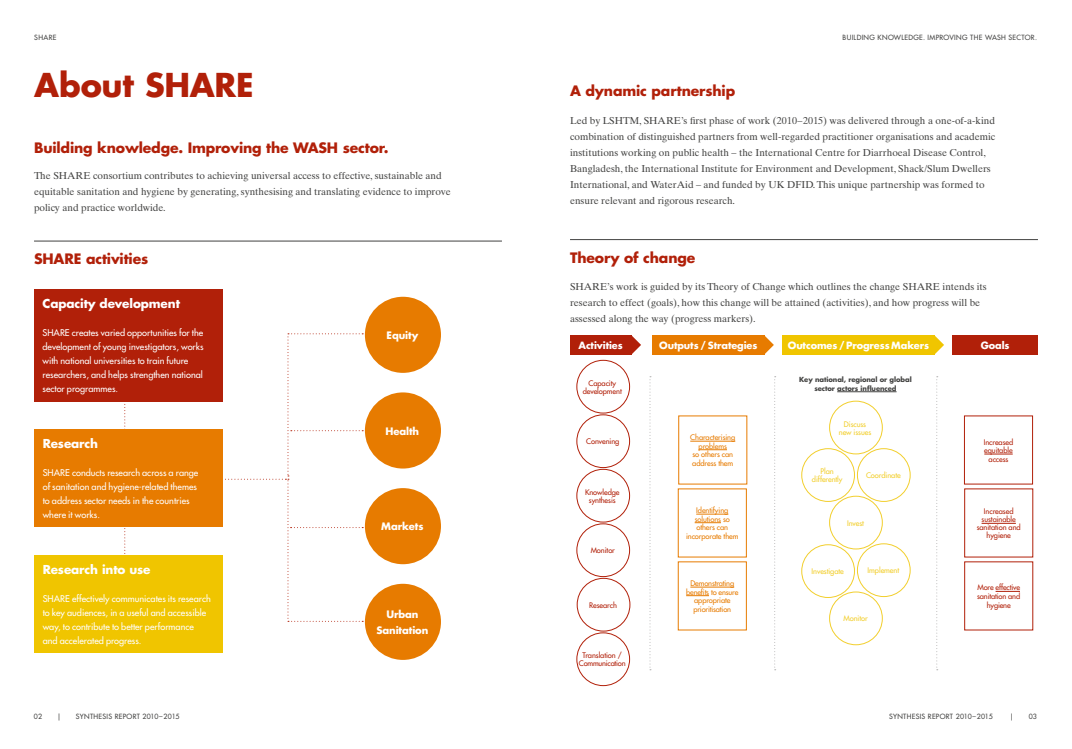
<style>
.page{position:relative;width:1072px;height:749px;background:#fff}
.page>*{position:absolute;margin:0;border:0;box-sizing:border-box;transform-origin:0 0}
.t1{font:700 32px "Futura Std";letter-spacing:-.01em;color:#b12009}
.t2{font:700 14px "Futura Std";letter-spacing:-.01em;color:#b12009}
.t3{font:700 12px "Futura Std";letter-spacing:-.01em;color:#fff}
.t4{font:10px/16px "Times Ten LT Std";color:#424241}
.t5{font:700 10px/16px "Futura Std";letter-spacing:-.01em;color:#fff;text-align:center}
.t6{font:700 9.7px "Futura Std";letter-spacing:-.01em;color:#fff}
.t7{font:500 9px/14px "Futura Std";color:#fff}
.t8{font:500 7.5px/8.6px "Futura Std";letter-spacing:-.01em;color:#b12009;text-align:center}
.t9{font:500 7.5px/8.6px "Futura Std";letter-spacing:-.01em;color:#e77b00;text-align:center}
.t10{font:500 7.5px/8px "Futura Std";letter-spacing:-.01em;color:#f0c500;text-align:center}
.t11{font:500 7.5px/8px "Futura Std";letter-spacing:-.03em;color:#b12009;text-align:center}
.t12{font:500 7px "Futura Std";letter-spacing:.04em;color:#424241}
.t13{font:700 6.8px/8.9px "Futura Std";letter-spacing:-.01em;color:#424241;text-align:center}
</style>
<div class="page">
<svg style="left:221px;top:333px;width:142px;height:288px"></svg>
<svg style="left:124px;top:401px;width:2px;height:153px"></svg>
<div style="left:34px;top:288px;width:188px;height:113px;background:#b12009"></div>
<hr style="left:34px;top:241px;width:468px;height:1px;background:#424241">
<div style="left:34px;top:429px;width:188px;height:97px;background:#e77b00"></div>
<div style="left:34px;top:555px;width:188px;height:97px;background:#f0c500"></div>
<hr style="left:570px;top:239px;width:467px;height:1px;background:#424241">
<div style="left:365px;top:297px;width:76px;height:76px;background:#e77b00;border-radius:50%"></div>
<div style="left:365px;top:392px;width:76px;height:76px;background:#e77b00;border-radius:50%"></div>
<div style="left:365px;top:488px;width:76px;height:76px;background:#e77b00;border-radius:50%"></div>
<div style="left:365px;top:583px;width:76px;height:76px;background:#e77b00;border-radius:50%"></div>
<svg style="left:649px;top:376px;width:2px;height:294px"></svg>
<svg style="left:774px;top:376px;width:1px;height:294px"></svg>
<svg style="left:936px;top:376px;width:1px;height:294px"></svg>
<div style="left:576px;top:414px;width:54px;height:54px;border:1px solid #b12009;border-radius:50%"></div>
<div style="left:576px;top:468px;width:54px;height:54px;border:1px solid #b12009;border-radius:50%"></div>
<div style="left:576px;top:360px;width:54px;height:53px;border:1px solid #b12009;border-radius:50%"></div>
<div style="left:576px;top:577px;width:54px;height:54px;border:1px solid #b12009;border-radius:50%"></div>
<div style="left:576px;top:632px;width:54px;height:53px;border:1px solid #b12009;border-radius:50%"></div>
<div style="left:576px;top:523px;width:54px;height:54px;border:1px solid #b12009;border-radius:50%"></div>
<hr style="left:690px;top:441px;width:45px;height:1px;background:#e77b00">
<svg style="left:698px;top:449px;width:29px;height:1px"></svg>
<hr style="left:696px;top:513px;width:32px;height:1px;background:#e77b00">
<svg style="left:694px;top:522px;width:27px;height:1px"></svg>
<hr style="left:690px;top:586px;width:44px;height:1px;background:#e77b00">
<svg style="left:686px;top:595px;width:23px;height:1px"></svg>
<div style="left:829px;top:400px;width:53px;height:54px;border:1px solid #f0c500;border-radius:50%"></div>
<div style="left:857px;top:448px;width:53px;height:53px;border:1px solid #f0c500;border-radius:50%"></div>
<div style="left:801px;top:448px;width:54px;height:53px;border:1px solid #f0c500;border-radius:50%"></div>
<div style="left:829px;top:495px;width:53px;height:54px;border:1px solid #f0c500;border-radius:50%"></div>
<div style="left:857px;top:543px;width:53px;height:54px;border:1px solid #f0c500;border-radius:50%"></div>
<div style="left:801px;top:544px;width:54px;height:53px;border:1px solid #f0c500;border-radius:50%"></div>
<div style="left:829px;top:591px;width:53px;height:54px;border:1px solid #f0c500;border-radius:50%"></div>
<svg style="left:984px;top:453px;width:28px;height:1px"></svg>
<div style="left:964px;top:415px;width:69px;height:69px;border:1px solid #b12009"></div>
<hr style="left:981px;top:523px;width:34px;height:1px;background:#b12009">
<svg style="left:995px;top:591px;width:25px;height:1px"></svg>
<hr style="left:837px;top:391px;width:59px;height:1px;background:#424241">
<div style="left:570px;top:335px;width:61px;height:19px;background:#b12009"></div>
<svg style="left:631px;top:335px;width:10px;height:19px"></svg>
<div style="left:652px;top:335px;width:112px;height:19px;background:#e77b00"></div>
<svg style="left:764px;top:335px;width:10px;height:19px"></svg>
<div style="left:782px;top:335px;width:152px;height:19px;background:#f0c500"></div>
<svg style="left:934px;top:335px;width:10px;height:19px"></svg>
<div style="left:952px;top:335px;width:85px;height:19px;background:#b12009"></div>
<p class="t12" style="left:34px;top:33px;width:24px">SHARE</p>
<p class="t12" style="left:842px;top:33px;width:196px">BUILDING KNOWLEDGE. IMPROVING THE WASH SECTOR.</p>
<h1 class="t1" style="left:34px;top:63px;width:221px">About SHARE</h1>
<h2 class="t2" style="left:34px;top:138px;width:356px">Building knowledge. Improving the WASH sector.</h2>
<p class="t4" style="left:34px;top:167px;width:418px">The SHARE consortium contributes to achieving universal access to effective, sustainable and equitable sanitation and hygiene by generating, synthesising and translating evidence to improve policy and practice worldwide.</p>
<h2 class="t2" style="left:34px;top:249px;width:116px">SHARE activities</h2>
<p class="t3" style="left:43px;top:295px;width:139px">Capacity development</p>
<p class="t7" style="left:43px;top:325px;width:162px">SHARE creates varied opportunities for the development of young investigators, works with national universities to train future researchers, and helps strengthen national sector programmes.</p>
<p class="t3" style="left:43px;top:435px;width:57px">Research</p>
<p class="t7" style="left:43px;top:465px;width:157px">SHARE conducts research across a range of sanitation and hygiene-related themes to address sector needs in the countries where it works.</p>
<p class="t3" style="left:43px;top:561px;width:109px">Research into use</p>
<p class="t7" style="left:43px;top:591px;width:169px">SHARE effectively communicates its research to key audiences, in a useful and accessible way, to contribute to better performance and accelerated progress.</p>
<p class="t5" style="left:386px;top:327px;width:33px">Equity</p>
<p class="t5" style="left:385px;top:422px;width:35px">Health</p>
<p class="t5" style="left:381px;top:518px;width:44px">Markets</p>
<p class="t5" style="left:376px;top:606px;width:53px">Urban<br>Sanitation</p>
<h2 class="t2" style="left:570px;top:82px;width:167px">A dynamic partnership</h2>
<p class="t4" style="left:570px;top:112px;width:427px">Led by LSHTM, SHARE’s first phase of work (2010–2015) was delivered through a one-of-a-kind combination of distinguished partners from well-regarded practitioner organisations and academic institutions working on public health – the International Centre for Diarrhoeal Disease Control, Bangladesh, the International Institute for Environment and Development, Shack/Slum Dwellers International, and WaterAid – and funded by UK DFID. This unique partnership was formed to ensure relevant and rigorous research.</p>
<h2 class="t2" style="left:570px;top:248px;width:127px">Theory of change</h2>
<p class="t4" style="left:570px;top:278px;width:418px">SHARE’s work is guided by its Theory of Change which outlines the change SHARE intends its research to effect (goals), how this change will be attained (activities), and how progress will be assessed along the way (progress markers).</p>
<p class="t6" style="left:578px;top:339px;width:46px">Activities</p>
<p class="t6" style="left:659px;top:339px;width:100px">Outputs / Strategies</p>
<p class="t6" style="left:787px;top:339px;width:143px">Outcomes / Progress Makers</p>
<p class="t6" style="left:980px;top:339px;width:30px">Goals</p>
<p class="t8" style="left:582px;top:379px;width:41px;line-height:8px">Capacity development</p>
<p class="t8" style="left:586px;top:437px;width:35px">Convening</p>
<p class="t8" style="left:585px;top:488px;width:36px;line-height:8px">Knowledge synthesis</p>
<p class="t8" style="left:590px;top:546px;width:26px">Monitor</p>
<p class="t8" style="left:589px;top:600px;width:29px">Research</p>
<p class="t11" style="left:579px;top:651px;width:48px">Translation /<br>Communication</p>
<p class="t9" style="left:690px;top:433px;width:47px">Characterising problems<br>so others can address them</p>
<p class="t9" style="left:686px;top:506px;width:54px">Identifying solutions so others can incorporate them</p>
<p class="t9" style="left:686px;top:579px;width:54px">Demonstrating benefits to ensure appropriate prioritisation</p>
<p class="t13" style="left:799px;top:374px;width:114px">Key national, regional or global sector actors influenced</p>
<p class="t10" style="left:838px;top:420px;width:34px">Discuss new issues</p>
<p class="t10" style="left:866px;top:471px;width:36px">Coordinate</p>
<p class="t10" style="left:812px;top:467px;width:32px">Plan differently</p>
<p class="t10" style="left:847px;top:519px;width:18px">Invest</p>
<p class="t10" style="left:867px;top:566px;width:33px">Implement</p>
<p class="t10" style="left:811px;top:567px;width:34px">Investigate</p>
<p class="t10" style="left:843px;top:614px;width:26px">Monitor</p>
<p class="t8" style="left:983px;top:437px;width:31px">Increased equitable access</p>
<p class="t8" style="left:976px;top:507px;width:45px;line-height:8.2px">Increased sustainable sanitation and hygiene</p>
<p class="t8" style="left:977px;top:583px;width:44px">More effective sanitation and hygiene</p>
<p class="t12" style="left:34px;top:712px;width:10px">02</p>
<p class="t12" style="left:57px;top:712px;width:5px">|</p>
<p class="t12" style="left:76px;top:712px;width:105px">SYNTHESIS REPORT 2010–2015</p>
<p class="t12" style="left:889px;top:712px;width:105px">SYNTHESIS REPORT 2010–2015</p>
<p class="t12" style="left:1009px;top:712px;width:5px">|</p>
<p class="t12" style="left:1028px;top:712px;width:10px">03</p>
</div>
